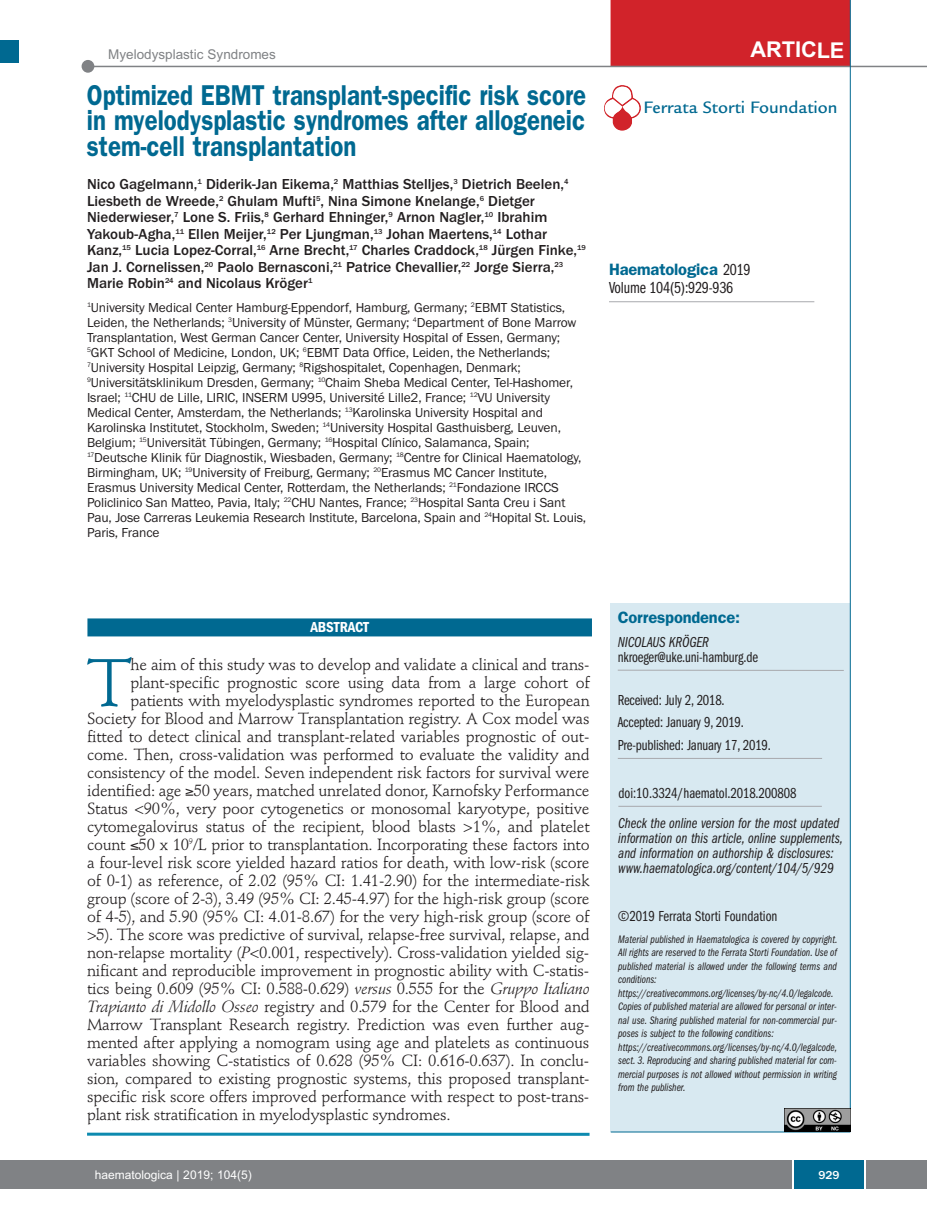
<style>
.page{position:relative;width:927px;height:1225px;background:#fff}
.page>*{position:absolute;margin:0;border:0;box-sizing:border-box;transform-origin:0 0}
.t1{font:66.45px "Stempel Schneidler";color:#006991}
.t2{font:600 28.8px/25.5px "Franklin Gothic";color:#006991;text-align:justify;scale:.83 1}
.t3{font:700 21.75px "Arial";letter-spacing:-.01em;color:#fff}
.t4{font:500 18px "Legacy Sans";color:#006991}
.t5{font:600 16.5px "Franklin Gothic";letter-spacing:-.01em;color:#006991}
.t6{font:16.5px "Franklin Gothic Book Cmpr";letter-spacing:-.01em;color:#231f20}
.t7{font:16.05px "Stempel Schneidler";letter-spacing:-.015em;color:#231f20}
.t8{font:500 15px/16.5px "Franklin Gothic";color:#231f20}
.t9{font:15px/15px "Franklin Gothic Book Cmpr Ital";color:#231f20}
.t10{font:15px/22.5px "Franklin Gothic Book Cmpr";letter-spacing:-.01em;color:#231f20}
.t11{font:600 condensed 15px "Franklin Gothic";letter-spacing:-.005em;color:#fff}
.t12{font:13.5px/15px "Franklin Gothic";letter-spacing:-.01em;color:#231f20}
.t13{font:13.5px "Arial";color:#808285}
.t14{font:12px "Arial";color:#fff}
.t15{font:500 12px "Franklin Gothic";color:#fff}
.t16{font:11.25px/13.5px "Franklin Gothic Book Cmpr Ital";color:#231f20}
.s1{font-family:"Franklin Gothic Book Cmpr";font-weight:400;color:#231f20}
.s2{font-style:italic}
</style>
<div class="page">
<div style="left:18px;top:1160px;width:909px;height:28px;background:#808285"></div>
<div style="left:794px;top:1160px;width:70px;height:28px;background:#006991"></div>
<hr style="left:792px;top:1160px;width:2px;height:28px;background:#fff">
<hr style="left:864px;top:1160px;width:2px;height:28px;background:#fff">
<div style="left:611px;top:603px;width:239px;height:529px;background:#d8e9f1"></div>
<hr style="left:618px;top:758px;width:204px;height:1px;background:#a8a9ad">
<hr style="left:618px;top:670px;width:226px;height:1px;background:#a8a9ad">
<hr style="left:611px;top:1131px;width:239px;height:1px;background:#006991">
<hr style="left:609px;top:301px;width:205px;height:1px;background:#a8a9ad">
<div style="left:611px;top:0;width:239px;height:67px;background:#d1232a"></div>
<hr style="left:87px;top:66px;width:840px;height:1px;background:#808285">
<div style="left:82px;top:60px;width:12px;height:13px;background:#808285;border-radius:50%"></div>
<hr style="left:618px;top:806px;width:204px;height:1px;background:#a8a9ad">
<hr style="left:850px;top:0;width:1px;height:1131px;background:#006991">
<img style="left:785px;top:1108px;width:65px;height:23px">
<img style="left:604px;top:85px;width:37px;height:46px">
<div style="left:0;top:40px;width:19px;height:22px;background:#006991"></div>
<div style="left:0;top:1160px;width:18px;height:28px;background:#808285"></div>
<hr style="left:87px;top:1132px;width:502px;height:3px;background:#0d8aaf">
<div style="left:87px;top:618px;width:505px;height:18px;background:#006991"></div>
<p class="t13" style="left:108px;top:47px;width:169px">Myelodysplastic Syndromes</p>
<h3 class="t3" style="left:751px;top:37px;width:95px">ARTICLE</h3>
<h2 class="t2" style="left:87px;top:85px;width:603px">Optimized EBMT transplant-specific risk score in myelodysplastic syndromes after allogeneic stem-cell transplantation</h2>
<p class="t8" style="left:87px;top:176px;width:500px">Nico Gagelmann,<sup>1</sup> Diderik-Jan Eikema,<sup>2</sup> Matthias Stelljes,<sup>3</sup> Dietrich Beelen,<sup>4<br></sup>Liesbeth de Wreede,<sup>2</sup> Ghulam Mufti<sup>5</sup>, Nina Simone Knelange,<sup>6</sup> Dietger Niederwieser,<sup>7</sup> Lone S. Friis,<sup>8</sup> Gerhard Ehninger,<sup>9</sup> Arnon Nagler,<sup>10</sup> Ibrahim Yakoub-Agha,<sup>11</sup> Ellen Meijer,<sup>12</sup> Per Ljungman,<sup>13</sup> Johan Maertens,<sup>14</sup> Lothar Kanz,<sup>15</sup> Lucia Lopez-Corral,<sup>16</sup> Arne Brecht,<sup>17</sup> Charles Craddock,<sup>18</sup> Jürgen Finke,<sup>19<br></sup>Jan J. Cornelissen,<sup>20</sup> Paolo Bernasconi,<sup>21</sup> Patrice Chevallier,<sup>22</sup> Jorge Sierra,<sup>23<br></sup>Marie Robin<sup>24</sup> and Nicolaus Kröger<sup>1</sup></p>
<p class="t12" style="left:87px;top:300px;width:501px"><sup>1</sup>University Medical Center Hamburg-Eppendorf, Hamburg, Germany; <sup>2</sup>EBMT Statistics, Leiden, the Netherlands; <sup>3</sup>University of Münster, Germany; <sup>4</sup>Department of Bone Marrow Transplantation, West German Cancer Center, University Hospital of Essen, Germany; <sup>5</sup>GKT School of Medicine, London, UK; <sup>6</sup>EBMT Data Office, Leiden, the Netherlands; <sup>7</sup>University Hospital Leipzig, Germany; <sup>8</sup>Rigshospitalet, Copenhagen, Denmark; <sup>9</sup>Universitätsklinikum Dresden, Germany; <sup>10</sup>Chaim Sheba Medical Center, Tel-Hashomer, Israel; <sup>11</sup>CHU de Lille, LIRIC, INSERM U995, Université Lille2, France; <sup>12</sup>VU University Medical Center, Amsterdam, the Netherlands; <sup>13</sup>Karolinska University Hospital and Karolinska Institutet, Stockholm, Sweden; <sup>14</sup>University Hospital Gasthuisberg, Leuven, Belgium; <sup>15</sup>Universität Tübingen, Germany; <sup>16</sup>Hospital Clínico, Salamanca, Spain; <sup>17</sup>Deutsche Klinik für Diagnostik, Wiesbaden, Germany; <sup>18</sup>Centre for Clinical Haematology, Birmingham, UK; <sup>19</sup>University of Freiburg, Germany; <sup>20</sup>Erasmus MC Cancer Institute, Erasmus University Medical Center, Rotterdam, the Netherlands; <sup>21</sup>Fondazione IRCCS Policlinico San Matteo, Pavia, Italy; <sup>22</sup>CHU Nantes, France; <sup>23</sup>Hospital Santa Creu i Sant Pau, Jose Carreras Leukemia Research Institute, Barcelona, Spain and <sup>24</sup>Hopital St. Louis, Paris, France</p>
<p class="t4" style="left:644px;top:101px;width:196px">Ferrata Storti Foundation</p>
<p class="t5" style="left:609px;top:264px;width:143px">Haematologica <span class="s1">2019</span></p>
<p class="t6" style="left:609px;top:282px;width:126px">Volume 104(5):929-936</p>
<p class="t11" style="left:310px;top:622px;width:60px">ABSTRACT</p>
<h1 class="t1" style="left:87px;top:655px;width:46px">T</h1>
<p class="t7" style="left:131px;top:657px;width:460px">he aim of this study was to develop and validate a clinical and trans-</p>
<p class="t7" style="left:131px;top:675px;width:461px">plant-specific prognostic score using data from a large cohort of</p>
<p class="t7" style="left:130px;top:693px;width:461px">patients with myelodysplastic syndromes reported to the European</p>
<p class="t7" style="left:87px;top:711px;width:504px">Society for Blood and Marrow Transplantation registry. A Cox model was</p>
<p class="t7" style="left:87px;top:729px;width:504px">fitted to detect clinical and transplant-related variables prognostic of out-</p>
<p class="t7" style="left:87px;top:747px;width:504px">come. Then, cross-validation was performed to evaluate the validity and</p>
<p class="t7" style="left:87px;top:765px;width:504px">consistency of the model. Seven independent risk factors for survival were</p>
<p class="t7" style="left:87px;top:783px;width:504px">identified: age ≥50 years, matched unrelated donor, Karnofsky Performance</p>
<p class="t7" style="left:87px;top:801px;width:504px">Status &lt;90%, very poor cytogenetics or monosomal karyotype, positive</p>
<p class="t7" style="left:87px;top:819px;width:504px">cytomegalovirus status of the recipient, blood blasts &gt;1%, and platelet</p>
<p class="t7" style="left:87px;top:837px;width:504px">count ≤50 x 10<sup>9</sup>/L prior to transplantation. Incorporating these factors into</p>
<p class="t7" style="left:87px;top:855px;width:504px">a four-level risk score yielded hazard ratios for death, with low-risk (score</p>
<p class="t7" style="left:87px;top:873px;width:504px">of 0-1) as reference, of 2.02 (95% CI: 1.41-2.90) for the intermediate-risk</p>
<p class="t7" style="left:87px;top:891px;width:504px">group (score of 2-3), 3.49 (95% CI: 2.45-4.97) for the high-risk group (score</p>
<p class="t7" style="left:87px;top:909px;width:504px">of 4-5), and 5.90 (95% CI: 4.01-8.67) for the very high-risk group (score of</p>
<p class="t7" style="left:87px;top:927px;width:504px">&gt;5). The score was predictive of survival, relapse-free survival, relapse, and</p>
<p class="t7" style="left:87px;top:945px;width:504px">non-relapse mortality (<span class="s2">P</span>&lt;0.001, respectively). Cross-validation yielded sig-</p>
<p class="t7" style="left:87px;top:963px;width:504px">nificant and reproducible improvement in prognostic ability with C-statis-</p>
<p class="t7" style="left:87px;top:981px;width:504px">tics being 0.609 (95% CI: 0.588-0.629) <span class="s2">versus</span> 0.555 for the <span class="s2">Gruppo Italiano</span></p>
<p class="t7" style="left:87px;top:999px;width:504px"><span class="s2">Trapianto di Midollo Osseo</span> registry and 0.579 for the Center for Blood and</p>
<p class="t7" style="left:87px;top:1017px;width:504px">Marrow Transplant Research registry. Prediction was even further aug-</p>
<p class="t7" style="left:87px;top:1035px;width:504px">mented after applying a nomogram using age and platelets as continuous</p>
<p class="t7" style="left:87px;top:1053px;width:504px">variables showing C-statistics of 0.628 (95% CI: 0.616-0.637). In conclu-</p>
<p class="t7" style="left:87px;top:1071px;width:504px">sion, compared to existing prognostic systems, this proposed transplant-</p>
<p class="t7" style="left:87px;top:1089px;width:504px">specific risk score offers improved performance with respect to post-trans-</p>
<p class="t7" style="left:87px;top:1107px;width:365px">plant risk stratification in myelodysplastic syndromes.</p>
<p class="t5" style="left:618px;top:612px;width:124px">Correspondence:</p>
<p class="t9" style="left:618px;top:635px;width:92px">NICOLAUS KRÖGER</p>
<p class="t10" style="left:618px;top:646px;width:142px">nkroeger@uke.uni-hamburg.de</p>
<p class="t10" style="left:618px;top:690px;width:155px">Received: July 2, 2018.<br>Accepted: January 9, 2019.<br>Pre-published: January 17, 2019.</p>
<p class="t10" style="left:618px;top:782px;width:180px">doi:10.3324/haematol.2018.200808</p>
<p class="t9" style="left:618px;top:817px;width:226px">Check the online version for the most updated information on this article, online supplements, and information on authorship &amp; disclosures: www.haematologica.org/content/104/5/929</p>
<p class="t10" style="left:618px;top:906px;width:161px">©2019 Ferrata Storti Foundation</p>
<p class="t16" style="left:618px;top:933px;width:221px">Material published in Haematologica is covered by copyright.<br>All rights are reserved to the Ferrata Storti Foundation. Use of published material is allowed under the following terms and conditions: https://creativecommons.org/licenses/by-nc/4.0/legalcode.<br>Copies of published material are allowed for personal or inter&shy;nal use. Sharing published material for non-commercial pur&shy;poses is subject to the following conditions: https://creativecommons.org/licenses/by-nc/4.0/legalcode, sect. 3. Reproducing and sharing published material for com&shy;mercial purposes is not allowed without permission in writing from the publisher.</p>
<p class="t14" style="left:95px;top:1167px;width:158px">haematologica | 2019; 104(5)</p>
<p class="t15" style="left:818px;top:1167px;width:23px">929</p>
</div>
